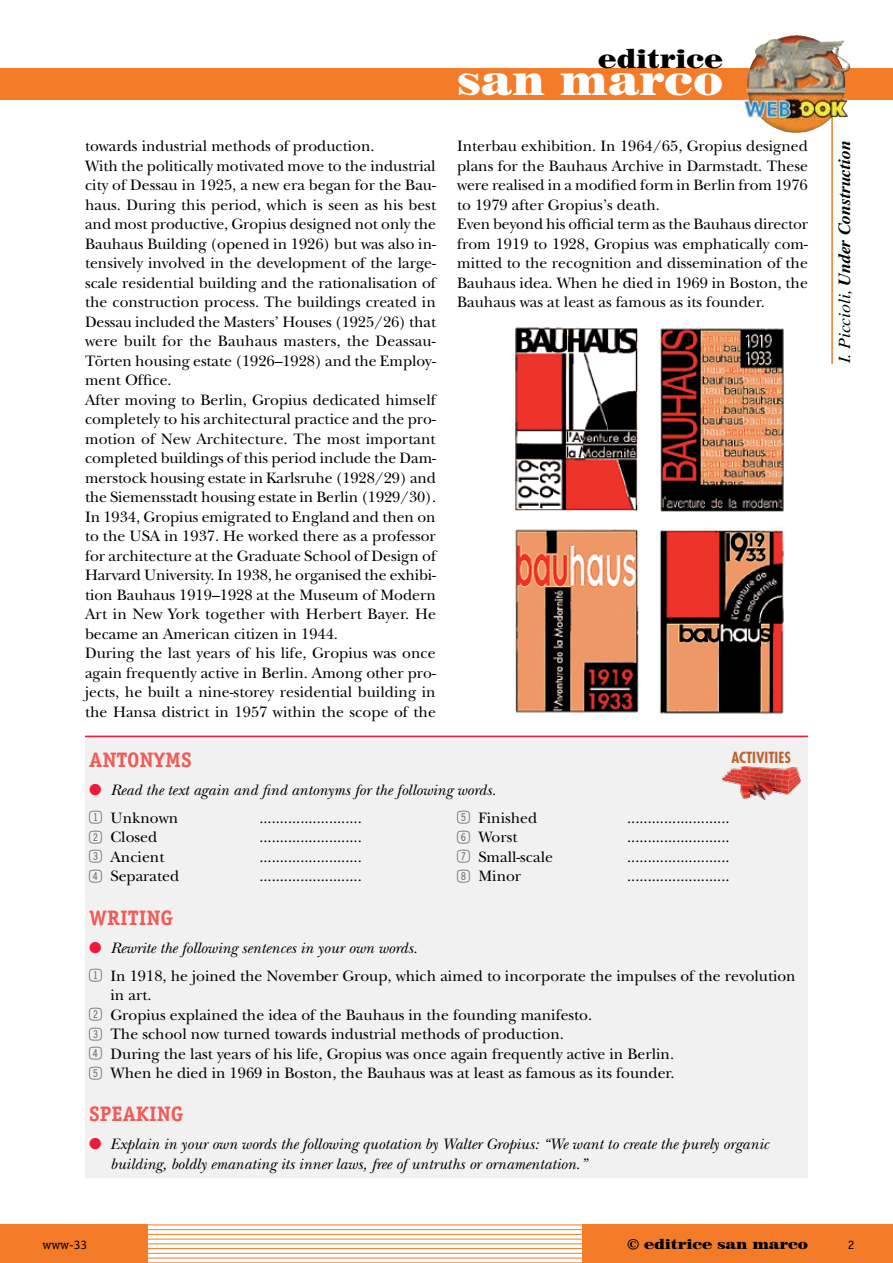
<style>
.page{position:relative;width:893px;height:1263px;background:#fff}
.page>*{position:absolute;margin:0;border:0;box-sizing:border-box;transform-origin:0 0}
.t1{font:900 43.5px "Century 725 BT";color:#fff}
.t2{font:900 27px "Century 725 BT";color:#000}
._006_att__tipo{font:700 21px "Officina Serif Std";color:#f15b56}
._006_att__tipo___fil{font:700 21px "Officina Serif Std";color:#f15b56}
.t3{font:italic 700 17.1px "Times LT Std";letter-spacing:-.01em;color:#000;scale:1.05 1}
._002_testo{font:15.75px/19.5px "New Baskerville Std";color:#000;text-align:justify}
._006_att__risposta{font:15.75px/19.5px "New Baskerville Std";color:#000}
._006_att__risposta_c{font:15.75px "New Baskerville Std";color:#000}
._006_att__domanda{font:italic 15.75px/19.5px "New Baskerville Std";color:#000}
.t4{font:700 condensed 15px "Futura Std";color:#bf632f}
.t5{font:900 14.25px "Century 725 BT";letter-spacing:-.01em;color:#000;scale:1.05 1}
.t6{font:12.9px "Officina Serif Std";color:#000;scale:1.05 1}
.s1{color:#ed1a3b}
.s2{font-family:"Double Digits Super Square";font-size:16.5px;color:#6d6e71}
.s3{font-weight:400}
</style>
<div class="page">
<div style="left:0;top:1225px;width:147px;height:38px;background:#f47b27"></div>
<div style="left:583px;top:1225px;width:310px;height:38px;background:#f47b27"></div>
<hr style="left:145px;top:1224px;width:442px;height:1px;background:#f47b27">
<hr style="left:145px;top:1229px;width:442px;height:1px;background:#f47b27">
<hr style="left:145px;top:1234px;width:442px;height:1px;background:#f47b27">
<hr style="left:145px;top:1239px;width:442px;height:1px;background:#f47b27">
<hr style="left:145px;top:1243px;width:442px;height:1px;background:#f47b27">
<hr style="left:145px;top:1248px;width:442px;height:1px;background:#f47b27">
<hr style="left:145px;top:1253px;width:442px;height:1px;background:#f47b27">
<hr style="left:145px;top:1258px;width:442px;height:1px;background:#f47b27">
<hr style="left:145px;top:1262px;width:442px;height:1px;background:#f47b27">
<hr style="left:831px;top:113px;width:2px;height:251px;background:#f47b27">
<div style="left:0;top:68px;width:893px;height:32px;background:#f47b27"></div>
<img style="left:744px;top:35px;width:55px;height:98px">
<div style="left:85px;top:736px;width:723px;height:442px;background:#f1f1f2"></div>
<hr style="left:85px;top:736px;width:723px;height:1px;background:#ed1a3b">
<img style="left:722px;top:766px;width:78px;height:33px">
<img style="left:515px;top:327px;width:269px;height:387px">
<h2 class="t2" style="left:598px;top:42px;width:126px">editrice</h2>
<p class="_002_testo" style="left:85px;top:136px;width:291px">towards industrial methods of production.</p>
<p class="_002_testo" style="left:85px;top:156px;width:353px">With the politically motivated move to the industrial city of Dessau in 1925, a new era began for the Bau&shy;haus. During this period, which is seen as his best and most productive, Gropius designed not only the Bauhaus Building (opened in 1926) but was also in&shy;tensively involved in the development of the large&shy;scale residential building and the rationalisation of the construction process. The buildings created in Dessau included the Masters’ Houses (1925/26) that were built for the Bauhaus masters, the Deassau-Törten housing estate (1926–1928) and the Employ&shy;ment Office.</p>
<p class="_002_testo" style="left:85px;top:390px;width:353px">After moving to Berlin, Gropius dedicated himself completely to his architectural practice and the pro&shy;motion of New Architecture. The most important completed buildings of this period include the Dam&shy;merstock housing estate in Karlsruhe (1928/29) and the Siemensstadt housing estate in Berlin (1929/30).</p>
<p class="_002_testo" style="left:85px;top:507px;width:352px">In 1934, Gropius emigrated to England and then on to the USA in 1937. He worked there as a professor for architecture at the Graduate School of Design of Harvard University. In 1938, he organised the exhibi&shy;tion Bauhaus 1919–1928 at the Museum of Modern Art in New York together with Herbert Bayer. He became an American citizen in 1944.</p>
<p class="_002_testo" style="left:85px;top:643px;width:352px">During the last years of his life, Gropius was once again frequently active in Berlin. Among other pro&shy;jects, he built a nine-storey residential building in the Hansa district in 1957 within the scope of the</p>
<h1 class="t1" style="left:456px;top:53px;width:268px">san marco</h1>
<p class="_002_testo" style="left:457px;top:136px;width:352px">Interbau exhibition. In 1964/65, Gropius designed plans for the Bauhaus Archive in Darmstadt. These were realised in a modified form in Berlin from 1976 to 1979 after Gropius’s death.</p>
<p class="_002_testo" style="left:457px;top:214px;width:353px">Even beyond his official term as the Bauhaus director from 1919 to 1928, Gropius was emphatically com&shy;mitted to the recognition and dissemination of the Bauhaus idea. When he died in 1969 in Boston, the Bauhaus was at least as famous as its founder.</p>
<p class="t4" style="left:731px;top:748px;width:61px">ACTIVITIES</p>
<p class="_006_att__tipo___fil" style="left:89px;top:747px;width:104px">ANTONYMS</p>
<p class="_006_att__domanda" style="left:89px;top:780px;width:408px"><span class="s1">●</span> Read the text again and find antonyms for the following words.</p>
<p class="_006_att__risposta_c" style="left:89px;top:809px;width:90px"><span class="s2">1</span> Unknown</p>
<p class="_006_att__risposta_c" style="left:259px;top:809px;width:104px">.........................</p>
<p class="_006_att__risposta_c" style="left:89px;top:828px;width:69px"><span class="s2">2</span> Closed</p>
<p class="_006_att__risposta_c" style="left:259px;top:828px;width:104px">.........................</p>
<p class="_006_att__risposta_c" style="left:89px;top:848px;width:77px"><span class="s2">3</span> Ancient</p>
<p class="_006_att__risposta_c" style="left:259px;top:848px;width:104px">.........................</p>
<p class="_006_att__risposta_c" style="left:89px;top:867px;width:91px"><span class="s2">4</span> Separated</p>
<p class="_006_att__risposta_c" style="left:259px;top:867px;width:104px">.........................</p>
<p class="_006_att__risposta_c" style="left:457px;top:809px;width:82px"><span class="s2">5</span> Finished</p>
<p class="_006_att__risposta_c" style="left:627px;top:809px;width:104px">.........................</p>
<p class="_006_att__risposta_c" style="left:457px;top:828px;width:62px"><span class="s2">6</span> Worst</p>
<p class="_006_att__risposta_c" style="left:627px;top:828px;width:104px">.........................</p>
<p class="_006_att__risposta_c" style="left:457px;top:848px;width:97px"><span class="s2">7</span> Small-scale</p>
<p class="_006_att__risposta_c" style="left:627px;top:848px;width:104px">.........................</p>
<p class="_006_att__risposta_c" style="left:457px;top:867px;width:66px"><span class="s2">8</span> Minor</p>
<p class="_006_att__risposta_c" style="left:627px;top:867px;width:104px">.........................</p>
<p class="_006_att__tipo" style="left:89px;top:904px;width:86px">WRITING</p>
<p class="_006_att__domanda" style="left:89px;top:938px;width:330px"><span class="s1">●</span> Rewrite the following sentences in your own words.</p>
<p class="_006_att__risposta" style="left:111px;top:966px;width:687px;text-indent:-21px"><span class="s2">1</span> In 1918, he joined the November Group, which aimed to incorporate the impulses of the revolution in art.</p>
<p class="_006_att__risposta" style="left:89px;top:1005px;width:504px"><span class="s2">2</span> Gropius explained the idea of the Bauhaus in the founding manifesto.</p>
<p class="_006_att__risposta" style="left:89px;top:1024px;width:476px"><span class="s2">3</span> The school now turned towards industrial methods of production.</p>
<p class="_006_att__risposta" style="left:89px;top:1044px;width:586px"><span class="s2">4</span> During the last years of his life, Gropius was once again frequently active in Berlin.</p>
<p class="_006_att__risposta" style="left:89px;top:1063px;width:587px"><span class="s2">5</span> When he died in 1969 in Boston, the Bauhaus was at least as famous as its founder.</p>
<p class="_006_att__tipo" style="left:89px;top:1101px;width:96px">SPEAKING</p>
<p class="_006_att__domanda" style="left:111px;top:1135px;width:660px;text-indent:-21px"><span class="s1">●</span> Explain in your own words the following quotation by Walter Gropius: “We want to create the purely organic building, boldly emanating its inner laws, free of untruths or ornamentation.”</p>
<p class="t3" style="left:834px;top:363px;width:214px;rotate:-90deg"><span class="s3">I. Piccioli,</span> Under Construction</p>
<p class="t5" style="left:627px;top:1235px;width:174px">© editrice san marco</p>
<p class="t6" style="left:43px;top:1237px;width:44px">www-33</p>
<p class="t6" style="left:848px;top:1237px;width:8px">2</p>
</div>
